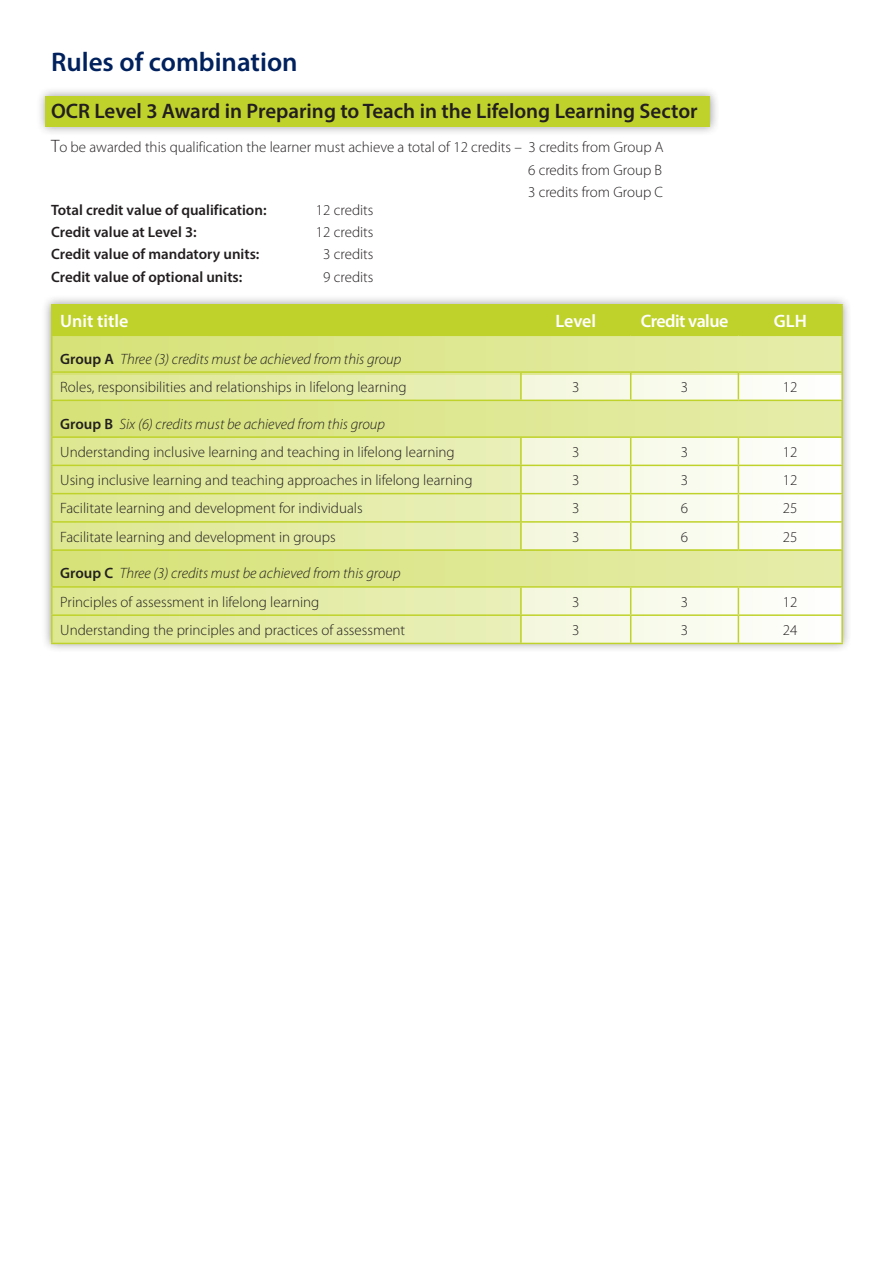
<style>
.page{position:relative;width:893px;height:1263px;background:#fff}
.page>*{position:absolute;margin:0;border:0;box-sizing:border-box;transform-origin:0 0}
.t1{font:600 27px "Myriad Pro";color:#00215d}
.t2{font:600 21px "Myriad Pro";color:#231f20}
.t3{font:600 18px "Myriad Pro";letter-spacing:-.005em;color:#fff}
.t4{font:600 18px "Myriad Pro";letter-spacing:-.03em;color:#fff}
.t5{font:300 15px "Myriad Pro";color:#231f20}
.t6{font:italic 300 15px "Myriad Pro";color:#231f20}
.t7{font:600 15px "Myriad Pro";color:#231f20}
.s1{font-size:18px}
.s2{font-weight:600;font-style:normal}
</style>
<div class="page">
<div style="left:41px;top:294px;width:811px;height:359px;background:#231f20;opacity:.45"></div>
<div style="left:36px;top:86px;width:684px;height:50px;background:#231f20;opacity:.45"></div>
<div style="left:46px;top:96px;width:664px;height:30px;background:#bfd22b"></div>
<svg style="left:53px;top:306px;width:788px;height:337px;background:#e2eba3"></svg>
<hr style="left:51px;top:304px;width:470px;height:2px;background:#bfd22b">
<hr style="left:51px;top:306px;width:2px;height:29px;background:#bfd22b">
<hr style="left:521px;top:304px;width:110px;height:2px;background:#bfd22b">
<hr style="left:520px;top:306px;width:2px;height:29px;background:#bfd22b">
<hr style="left:631px;top:304px;width:107px;height:2px;background:#bfd22b">
<svg style="left:630px;top:306px;width:1px;height:29px"></svg>
<hr style="left:738px;top:304px;width:105px;height:2px;background:#bfd22b">
<svg style="left:738px;top:306px;width:1px;height:29px"></svg>
<hr style="left:841px;top:306px;width:2px;height:29px;background:#bfd22b">
<hr style="left:51px;top:335px;width:470px;height:1px;background:#bfd22b">
<hr style="left:51px;top:336px;width:2px;height:35px;background:#bfd22b">
<hr style="left:521px;top:335px;width:110px;height:1px;background:#bfd22b">
<hr style="left:631px;top:335px;width:107px;height:1px;background:#bfd22b">
<hr style="left:738px;top:335px;width:105px;height:1px;background:#bfd22b">
<hr style="left:841px;top:336px;width:2px;height:35px;background:#bfd22b">
<hr style="left:51px;top:371px;width:470px;height:2px;background:#bfd22b">
<hr style="left:51px;top:373px;width:2px;height:27px;background:#bfd22b">
<hr style="left:521px;top:371px;width:110px;height:2px;background:#bfd22b">
<hr style="left:520px;top:373px;width:2px;height:27px;background:#bfd22b">
<hr style="left:631px;top:371px;width:107px;height:2px;background:#bfd22b">
<svg style="left:630px;top:373px;width:1px;height:27px"></svg>
<hr style="left:738px;top:371px;width:105px;height:2px;background:#bfd22b">
<svg style="left:738px;top:373px;width:1px;height:27px"></svg>
<hr style="left:841px;top:373px;width:2px;height:27px;background:#bfd22b">
<hr style="left:51px;top:400px;width:470px;height:1px;background:#bfd22b">
<hr style="left:51px;top:401px;width:2px;height:35px;background:#bfd22b">
<hr style="left:521px;top:400px;width:110px;height:1px;background:#bfd22b">
<hr style="left:631px;top:400px;width:107px;height:1px;background:#bfd22b">
<hr style="left:738px;top:400px;width:105px;height:1px;background:#bfd22b">
<hr style="left:841px;top:401px;width:2px;height:35px;background:#bfd22b">
<hr style="left:51px;top:436px;width:470px;height:2px;background:#bfd22b">
<hr style="left:51px;top:438px;width:2px;height:27px;background:#bfd22b">
<hr style="left:521px;top:436px;width:110px;height:2px;background:#bfd22b">
<hr style="left:520px;top:438px;width:2px;height:27px;background:#bfd22b">
<hr style="left:631px;top:436px;width:107px;height:2px;background:#bfd22b">
<hr style="left:738px;top:436px;width:105px;height:2px;background:#bfd22b">
<hr style="left:841px;top:438px;width:2px;height:27px;background:#bfd22b">
<hr style="left:51px;top:465px;width:470px;height:1px;background:#bfd22b">
<hr style="left:51px;top:466px;width:2px;height:27px;background:#bfd22b">
<hr style="left:521px;top:465px;width:110px;height:1px;background:#bfd22b">
<hr style="left:520px;top:466px;width:2px;height:27px;background:#bfd22b">
<hr style="left:631px;top:465px;width:107px;height:1px;background:#bfd22b">
<hr style="left:738px;top:465px;width:105px;height:1px;background:#bfd22b">
<hr style="left:841px;top:466px;width:2px;height:27px;background:#bfd22b">
<hr style="left:51px;top:493px;width:470px;height:1px;background:#bfd22b">
<hr style="left:51px;top:494px;width:2px;height:27px;background:#bfd22b">
<hr style="left:521px;top:493px;width:110px;height:1px;background:#bfd22b">
<hr style="left:520px;top:494px;width:2px;height:27px;background:#bfd22b">
<hr style="left:631px;top:493px;width:107px;height:1px;background:#bfd22b">
<hr style="left:738px;top:493px;width:105px;height:1px;background:#bfd22b">
<hr style="left:841px;top:494px;width:2px;height:27px;background:#bfd22b">
<hr style="left:51px;top:521px;width:470px;height:2px;background:#bfd22b">
<hr style="left:51px;top:523px;width:2px;height:26px;background:#bfd22b">
<hr style="left:521px;top:521px;width:110px;height:2px;background:#bfd22b">
<hr style="left:520px;top:523px;width:2px;height:26px;background:#bfd22b">
<hr style="left:631px;top:521px;width:107px;height:2px;background:#bfd22b">
<svg style="left:630px;top:438px;width:1px;height:111px"></svg>
<hr style="left:738px;top:521px;width:105px;height:2px;background:#bfd22b">
<svg style="left:738px;top:438px;width:1px;height:111px"></svg>
<hr style="left:841px;top:523px;width:2px;height:26px;background:#bfd22b">
<hr style="left:51px;top:549px;width:470px;height:2px;background:#bfd22b">
<hr style="left:51px;top:551px;width:2px;height:35px;background:#bfd22b">
<hr style="left:521px;top:549px;width:110px;height:2px;background:#bfd22b">
<hr style="left:631px;top:549px;width:107px;height:2px;background:#bfd22b">
<hr style="left:738px;top:549px;width:105px;height:2px;background:#bfd22b">
<hr style="left:841px;top:551px;width:2px;height:35px;background:#bfd22b">
<hr style="left:51px;top:586px;width:470px;height:2px;background:#bfd22b">
<hr style="left:51px;top:588px;width:2px;height:26px;background:#bfd22b">
<hr style="left:521px;top:586px;width:110px;height:2px;background:#bfd22b">
<hr style="left:520px;top:588px;width:2px;height:26px;background:#bfd22b">
<hr style="left:631px;top:586px;width:107px;height:2px;background:#bfd22b">
<hr style="left:738px;top:586px;width:105px;height:2px;background:#bfd22b">
<hr style="left:841px;top:588px;width:2px;height:26px;background:#bfd22b">
<hr style="left:51px;top:614px;width:470px;height:2px;background:#bfd22b">
<hr style="left:51px;top:616px;width:2px;height:27px;background:#bfd22b">
<hr style="left:521px;top:614px;width:110px;height:2px;background:#bfd22b">
<hr style="left:520px;top:616px;width:2px;height:27px;background:#bfd22b">
<hr style="left:631px;top:614px;width:107px;height:2px;background:#bfd22b">
<svg style="left:630px;top:588px;width:1px;height:55px"></svg>
<hr style="left:738px;top:614px;width:105px;height:2px;background:#bfd22b">
<svg style="left:738px;top:588px;width:1px;height:55px"></svg>
<hr style="left:841px;top:616px;width:2px;height:27px;background:#bfd22b">
<hr style="left:51px;top:643px;width:470px;height:1px;background:#bfd22b">
<hr style="left:521px;top:643px;width:110px;height:1px;background:#bfd22b">
<hr style="left:631px;top:643px;width:107px;height:1px;background:#bfd22b">
<hr style="left:738px;top:643px;width:105px;height:1px;background:#bfd22b">
<p class="t1" style="left:51px;top:45px;width:248px">Rules of combination</p>
<p class="t2" style="left:51px;top:98px;width:648px">OCR Level 3 Award in Preparing to Teach in the Lifelong Learning Sector</p>
<p class="t5" style="left:51px;top:139px;width:614px"><span class="s1">T</span>o be awarded this qualification the learner must achieve a total of 12 credits – 3 credits from Group A</p>
<p class="t5" style="left:528px;top:161px;width:136px">6 credits from Group B</p>
<p class="t5" style="left:528px;top:184px;width:137px">3 credits from Group C</p>
<p class="t7" style="left:51px;top:200px;width:217px">Total credit value of qualification:</p>
<p class="t5" style="left:316px;top:202px;width:59px">12 credits</p>
<p class="t7" style="left:51px;top:223px;width:147px">Credit value at Level 3:</p>
<p class="t5" style="left:316px;top:224px;width:59px">12 credits</p>
<p class="t7" style="left:51px;top:245px;width:210px">Credit value of mandatory units:</p>
<p class="t5" style="left:323px;top:246px;width:52px">3 credits</p>
<p class="t7" style="left:51px;top:267px;width:193px">Credit value of optional units:</p>
<p class="t5" style="left:323px;top:268px;width:52px">9 credits</p>
<p class="t3" style="left:60px;top:309px;width:70px">Unit title</p>
<p class="t3" style="left:555px;top:309px;width:42px">Level</p>
<p class="t4" style="left:641px;top:309px;width:89px">Credit value</p>
<p class="t3" style="left:774px;top:309px;width:34px">GLH</p>
<p class="t6" style="left:60px;top:351px;width:343px"><span class="s2">Group A</span> Three (3) credits must be achieved from this group</p>
<p class="t5" style="left:60px;top:379px;width:348px">Roles, responsibilities and relationships in lifelong learning</p>
<p class="t5" style="left:572px;top:379px;width:9px">3</p>
<p class="t5" style="left:681px;top:379px;width:9px">3</p>
<p class="t5" style="left:783px;top:379px;width:16px">12</p>
<p class="t6" style="left:60px;top:416px;width:326px"><span class="s2">Group B</span> Six (6) credits must be achieved from this group</p>
<p class="t5" style="left:60px;top:444px;width:396px">Understanding inclusive learning and teaching in lifelong learning</p>
<p class="t5" style="left:572px;top:444px;width:9px">3</p>
<p class="t5" style="left:681px;top:444px;width:9px">3</p>
<p class="t5" style="left:783px;top:444px;width:16px">12</p>
<p class="t5" style="left:60px;top:472px;width:414px">Using inclusive learning and teaching approaches in lifelong learning</p>
<p class="t5" style="left:572px;top:472px;width:9px">3</p>
<p class="t5" style="left:681px;top:472px;width:9px">3</p>
<p class="t5" style="left:783px;top:472px;width:16px">12</p>
<p class="t5" style="left:60px;top:500px;width:304px">Facilitate learning and development for individuals</p>
<p class="t5" style="left:572px;top:500px;width:9px">3</p>
<p class="t5" style="left:681px;top:500px;width:9px">6</p>
<p class="t5" style="left:783px;top:500px;width:16px">25</p>
<p class="t5" style="left:60px;top:528px;width:277px">Facilitate learning and development in groups</p>
<p class="t5" style="left:572px;top:528px;width:9px">3</p>
<p class="t5" style="left:681px;top:528px;width:9px">6</p>
<p class="t5" style="left:783px;top:528px;width:16px">25</p>
<p class="t6" style="left:60px;top:565px;width:342px"><span class="s2">Group C</span> Three (3) credits must be achieved from this group</p>
<p class="t5" style="left:60px;top:593px;width:261px">Principles of assessment in lifelong learning</p>
<p class="t5" style="left:572px;top:593px;width:9px">3</p>
<p class="t5" style="left:681px;top:593px;width:9px">3</p>
<p class="t5" style="left:783px;top:593px;width:16px">12</p>
<p class="t5" style="left:60px;top:622px;width:346px">Understanding the principles and practices of assessment</p>
<p class="t5" style="left:572px;top:622px;width:9px">3</p>
<p class="t5" style="left:681px;top:622px;width:9px">3</p>
<p class="t5" style="left:783px;top:622px;width:16px">24</p>
</div>
